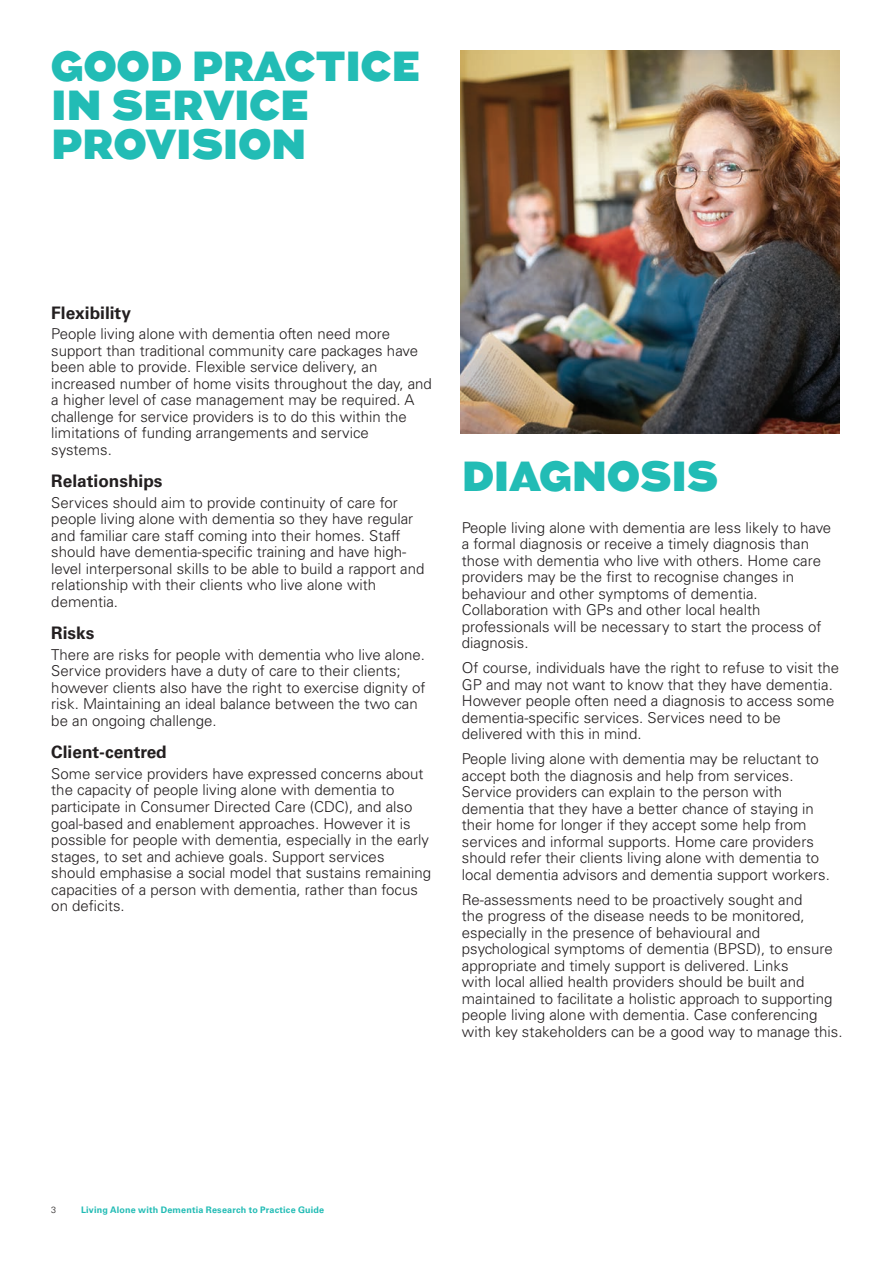
<style>
.page{position:relative;width:894px;height:1264px;background:#fff}
.page>*{position:absolute;margin:0;border:0;box-sizing:border-box;transform-origin:0 0}
.t1{font:900 42px/39px "Augustus";letter-spacing:-.01em;color:#22bcb5}
.t2{font:700 17.25px "Univers";color:#231f20}
.t3{font:300 15px/16.5px "Univers";color:#231f20}
.t4{font:700 9px "Univers";letter-spacing:.02em;color:#22bcb5}
.t5{font:300 9px "Univers";color:#231f20}
</style>
<div class="page">
<img style="left:461px;top:51px;width:378px;height:382px">
<h1 class="t1" style="left:51px;top:47px;width:371px">GOOD PRACTICE<br>IN SERVICE<br>PROVISION</h1>
<p class="t2" style="left:51px;top:302px;width:81px">Flexibility</p>
<p class="t3" style="left:51px;top:326px;width:382px">People living alone with dementia often need more support than traditional community care packages have been able to provide. Flexible service delivery, an increased number of home visits throughout the day, and a higher level of case management may be required. A challenge for service providers is to do this within the limitations of funding arrangements and service systems.</p>
<p class="t2" style="left:51px;top:471px;width:113px">Relationships</p>
<p class="t3" style="left:51px;top:494px;width:374px">Services should aim to provide continuity of care for people living alone with dementia so they have regular and familiar care staff coming into their homes. Staff should have dementia-specific training and have high&shy;level interpersonal skills to be able to build a rapport and relationship with their clients who live alone with dementia.</p>
<p class="t2" style="left:51px;top:623px;width:45px">Risks</p>
<p class="t3" style="left:51px;top:646px;width:375px">There are risks for people with dementia who live alone.<br>Service providers have a duty of care to their clients; however clients also have the right to exercise dignity of risk. Maintaining an ideal balance between the two can be an ongoing challenge.</p>
<p class="t2" style="left:51px;top:742px;width:117px">Client-centred</p>
<p class="t3" style="left:51px;top:765px;width:381px">Some service providers have expressed concerns about the capacity of people living alone with dementia to participate in Consumer Directed Care (CDC), and also goal-based and enablement approaches. However it is possible for people with dementia, especially in the early stages, to set and achieve goals. Support services should emphasise a social model that sustains remaining capacities of a person with dementia, rather than focus on deficits.</p>
<h1 class="t1" style="left:462px;top:457px;width:258px">DIAGNOSIS</h1>
<p class="t3" style="left:462px;top:519px;width:371px">People living alone with dementia are less likely to have a formal diagnosis or receive a timely diagnosis than those with dementia who live with others. Home care providers may be the first to recognise changes in behaviour and other symptoms of dementia.<br>Collaboration with GPs and other local health professionals will be necessary to start the process of diagnosis.</p>
<p class="t3" style="left:462px;top:659px;width:378px">Of course, individuals have the right to refuse to visit the GP and may not want to know that they have dementia.<br>However people often need a diagnosis to access some dementia-specific services. Services need to be delivered with this in mind.</p>
<p class="t3" style="left:462px;top:750px;width:369px">People living alone with dementia may be reluctant to accept both the diagnosis and help from services.<br>Service providers can explain to the person with dementia that they have a better chance of staying in their home for longer if they accept some help from services and informal supports. Home care providers should refer their clients living alone with dementia to local dementia advisors and dementia support workers.</p>
<p class="t3" style="left:462px;top:891px;width:382px">Re-assessments need to be proactively sought and<br>the progress of the disease needs to be monitored, especially in the presence of behavioural and psychological symptoms of dementia (BPSD), to ensure appropriate and timely support is delivered. Links<br>with local allied health providers should be built and maintained to facilitate a holistic approach to supporting people living alone with dementia. Case conferencing with key stakeholders can be a good way to manage this.</p>
<p class="t5" style="left:51px;top:1204px;width:7px">3</p>
<p class="t4" style="left:81px;top:1204px;width:245px">Living Alone with Dementia Research to Practice Guide</p>
</div>
